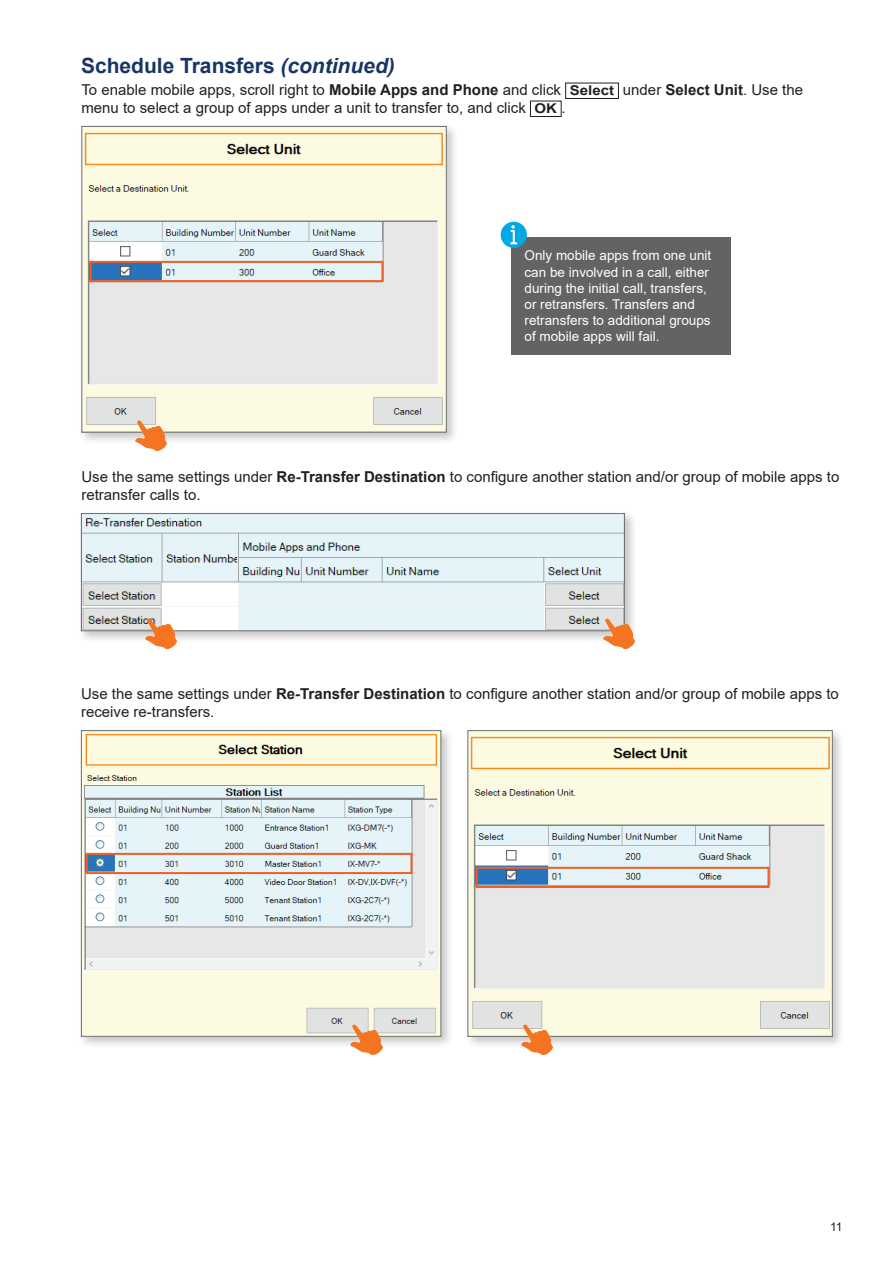
<style>
.page{position:relative;width:893px;height:1263px;background:#fff}
.page>*{position:absolute;margin:0;border:0;box-sizing:border-box;transform-origin:0 0}
.t1{font:700 21px "Arial";color:#1a3564}
.t2{font:15px/18px "Arial";color:#231f20}
.t3{font:13.5px/16.2px "Arial";color:#fff}
.t4{font:12px "Arial";color:#231f20}
.s1{font-style:italic}
.s2{font-weight:700}
.s3{font-weight:700;font-size:13.5px}
</style>
<div class="page">
<div style="left:565px;top:83px;width:54px;height:16px;border:1px solid #231f20"></div>
<div style="left:530px;top:101px;width:32px;height:16px;border:1px solid #231f20"></div>
<div style="left:78px;top:123px;width:381px;height:322px;background:#231f20;opacity:.25"></div>
<img style="left:83px;top:128px;width:362px;height:302px">
<div style="left:81px;top:126px;width:366px;height:306px;border:1px solid #6c6d70"></div>
<img style="left:134px;top:414px;width:34px;height:36px">
<div style="left:90px;top:261px;width:293px;height:21px;border:2px solid #f25e23"></div>
<div style="left:78px;top:510px;width:559px;height:133px;background:#231f20;opacity:.25"></div>
<img style="left:83px;top:515px;width:540px;height:114px">
<div style="left:81px;top:513px;width:544px;height:118px;border:1px solid #6c6d70"></div>
<img style="left:144px;top:613px;width:34px;height:36px">
<img style="left:602px;top:613px;width:34px;height:36px">
<div style="left:78px;top:727px;width:376px;height:322px;background:#231f20;opacity:.25"></div>
<img style="left:83px;top:732px;width:356px;height:303px">
<div style="left:81px;top:730px;width:360px;height:307px;border:1px solid #6c6d70"></div>
<div style="left:86px;top:853px;width:326px;height:21px;border:2px solid #f25e23"></div>
<div style="left:464px;top:727px;width:381px;height:322px;background:#231f20;opacity:.25"></div>
<img style="left:469px;top:732px;width:362px;height:303px">
<div style="left:467px;top:730px;width:366px;height:307px;border:1px solid #6c6d70"></div>
<img style="left:520px;top:1019px;width:34px;height:36px">
<div style="left:476px;top:867px;width:293px;height:21px;border:2px solid #f25e23"></div>
<img style="left:349px;top:1019px;width:34px;height:36px">
<div style="left:511px;top:237px;width:219px;height:118px;background:#636366"></div>
<div style="left:501px;top:222px;width:26px;height:26px;background:#00a8e4;border-radius:50%"></div>
<svg style="left:510px;top:225px;width:7px;height:19px"></svg>
<h1 class="t1" style="left:81px;top:50px;width:315px">Schedule Transfers <span class="s1">(continued)</span></h1>
<p class="t2" style="left:81px;top:80px;width:723px">To enable mobile apps, scroll right to <span class="s2">Mobile Apps and Phone</span> and click <span class="s3">Select</span> under <span class="s2">Select Unit</span>. Use the menu to select a group of apps under a unit to transfer to, and click <span class="s3">OK</span> .</p>
<p class="t3" style="left:525px;top:247px;width:188px">Only mobile apps from one unit can be involved in a call, either during the initial call, transfers, or retransfers. Transfers and retransfers to additional groups of mobile apps will fail.</p>
<p class="t2" style="left:81px;top:467px;width:759px">Use the same settings under <span class="s2">Re-Transfer Destination</span> to configure another station and/or group of mobile apps to retransfer calls to.</p>
<p class="t2" style="left:81px;top:684px;width:759px">Use the same settings under <span class="s2">Re-Transfer Destination</span> to configure another station and/or group of mobile apps to receive re-transfers.</p>
<p class="t4" style="left:830px;top:1218px;width:14px">11</p>
</div>
